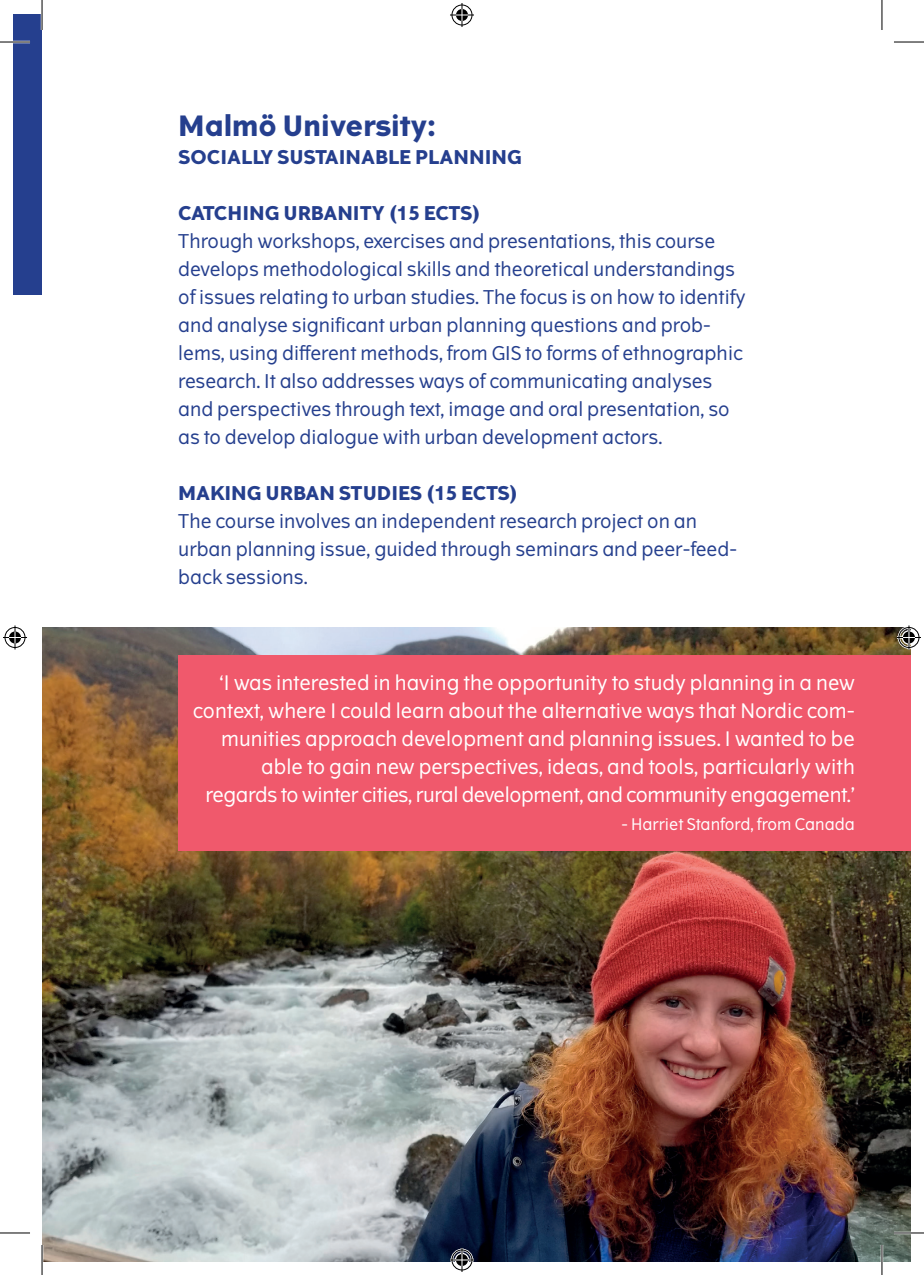
<style>
.page{position:relative;width:924px;height:1275px;background:#fff}
.page>*{position:absolute;margin:0;border:0;box-sizing:border-box;transform-origin:0 0}
.t1{font:700 28px "The Wave";color:#253f8e}
.t2{font:20px/28px "The Wave";color:#fff;text-align:right}
.t3{font:19px/28px "The Wave";color:#253f8e}
.t4{font:700 19px "The Wave";color:#253f8e}
.t5{font:16px "The Wave";color:#fff}
</style>
<div class="page">
<div style="left:14px;top:14px;width:28px;height:280px;background:#253f8e"></div>
<img style="left:42px;top:627px;width:867px;height:634px">
<div style="left:178px;top:655px;width:731px;height:195px;background:#f0596c"></div>
<hr style="left:0;top:41px;width:30px;height:2px;background:#fff">
<hr style="left:893px;top:1231px;width:30px;height:3px;background:#fff">
<hr style="left:41px;top:0;width:2px;height:30px;background:#fff">
<hr style="left:880px;top:1245px;width:2px;height:30px;background:#fff">
<hr style="left:0;top:42px;width:30px;height:1px;background:#000">
<hr style="left:893px;top:42px;width:30px;height:1px;background:#000">
<hr style="left:0;top:1232px;width:30px;height:1px;background:#000">
<hr style="left:893px;top:1232px;width:30px;height:1px;background:#000">
<hr style="left:42px;top:0;width:1px;height:30px;background:#000">
<hr style="left:42px;top:1245px;width:1px;height:30px;background:#000">
<hr style="left:881px;top:0;width:1px;height:30px;background:#000">
<hr style="left:881px;top:1245px;width:1px;height:30px;background:#000">
<svg style="left:450px;top:3px;width:24px;height:24px"></svg>
<svg style="left:450px;top:1248px;width:24px;height:24px"></svg>
<svg style="left:3px;top:625px;width:24px;height:24px"></svg>
<svg style="left:896px;top:625px;width:24px;height:24px"></svg>
<h1 class="t1" style="left:178px;top:108px;width:259px">Malmö University:</h1>
<p class="t4" style="left:178px;top:145px;width:345px">SOCIALLY SUSTAINABLE PLANNING</p>
<p class="t4" style="left:178px;top:201px;width:304px">CATCHING URBANITY (15 ECTS)</p>
<p class="t3" style="left:178px;top:227px;width:568px">Through workshops, exercises and presentations, this course develops methodological skills and theoretical understandings of issues relating to urban studies. The focus is on how to identify and analyse significant urban planning questions and prob&shy;lems, using different methods, from GIS to forms of ethnographic research. It also addresses ways of communicating analyses and perspectives through text, image and oral presentation, so as to develop dialogue with urban development actors.</p>
<p class="t4" style="left:178px;top:481px;width:341px">MAKING URBAN STUDIES (15 ECTS)</p>
<p class="t3" style="left:178px;top:507px;width:560px">The course involves an independent research project on an urban planning issue, guided through seminars and peer-feed&shy;back sessions.</p>
<p class="t2" style="left:193px;top:669px;width:663px">‘I was interested in having the opportunity to study planning in a new context, where I could learn about the alternative ways that Nordic com&shy;munities approach development and planning issues. I wanted to be able to gain new perspectives, ideas, and tools, particularly with regards to winter cities, rural development, and community engagement.’</p>
<p class="t5" style="left:621px;top:814px;width:235px">- Harriet Stanford, from Canada</p>
</div>
